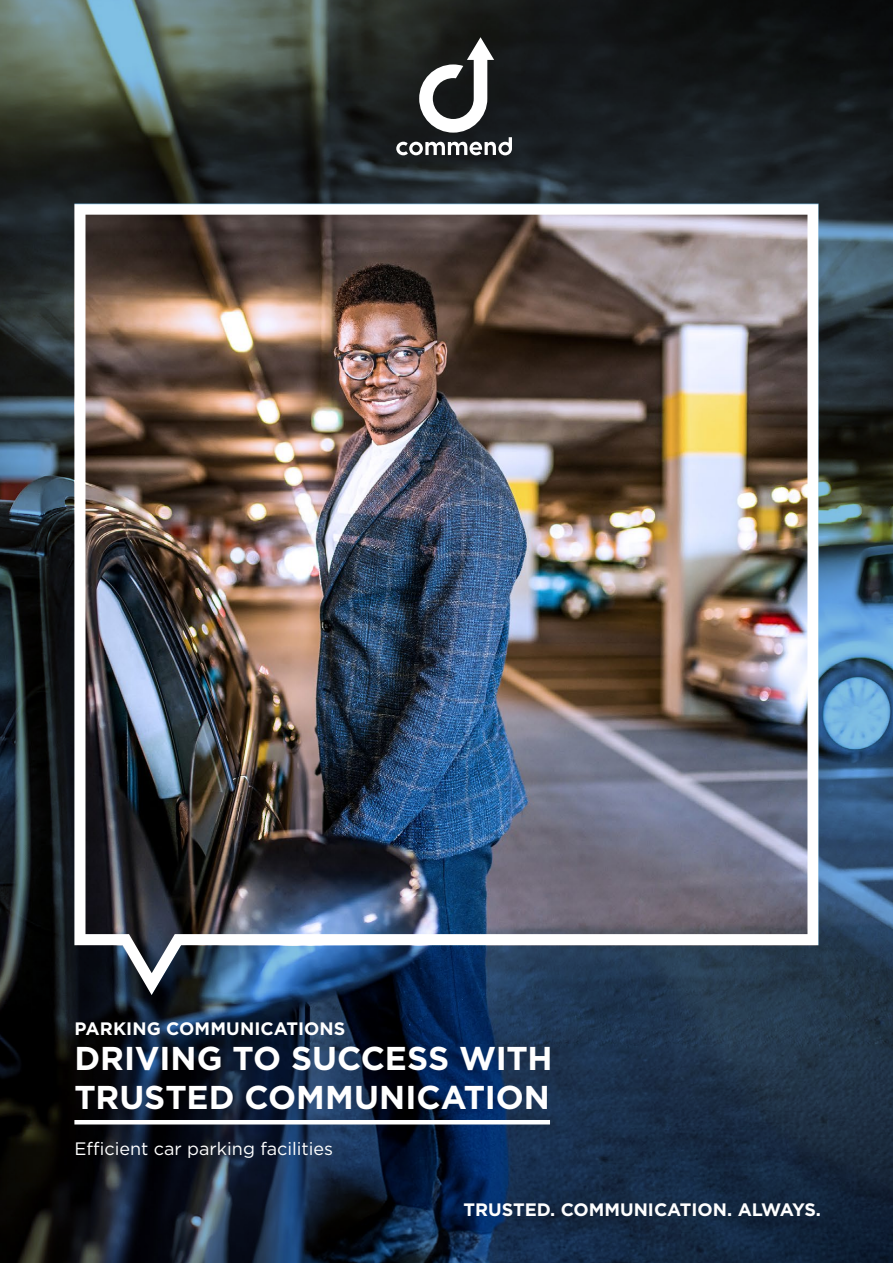
<style>
.page{position:relative;width:893px;height:1263px;background:#fff}
.page>*{position:absolute;margin:0;border:0;box-sizing:border-box;transform-origin:0 0}
.t1{font:700 33px/39px "Gotham";letter-spacing:-.005em;color:#fff}
.t2{font:700 18px "Gotham";color:#fff}
.t3{font:18px "Gotham";color:#fff}
</style>
<div class="page">
<img style="left:0;top:0;width:893px;height:1263px">
<svg style="left:396px;top:37px;width:116px;height:118px"></svg>
<hr style="left:74px;top:1120px;width:476px;height:4px;background:#fff">
<p class="t2" style="left:75px;top:1017px;width:272px">PARKING COMMUNICATIONS</p>
<h1 class="t1" style="left:74px;top:1038px;width:480px">DRIVING TO SUCCESS WITH<br>TRUSTED COMMUNICATION</h1>
<p class="t3" style="left:74px;top:1137px;width:260px">Efficient car parking facilities</p>
<p class="t2" style="left:463px;top:1198px;width:359px">TRUSTED. COMMUNICATION. ALWAYS.</p>
</div>
